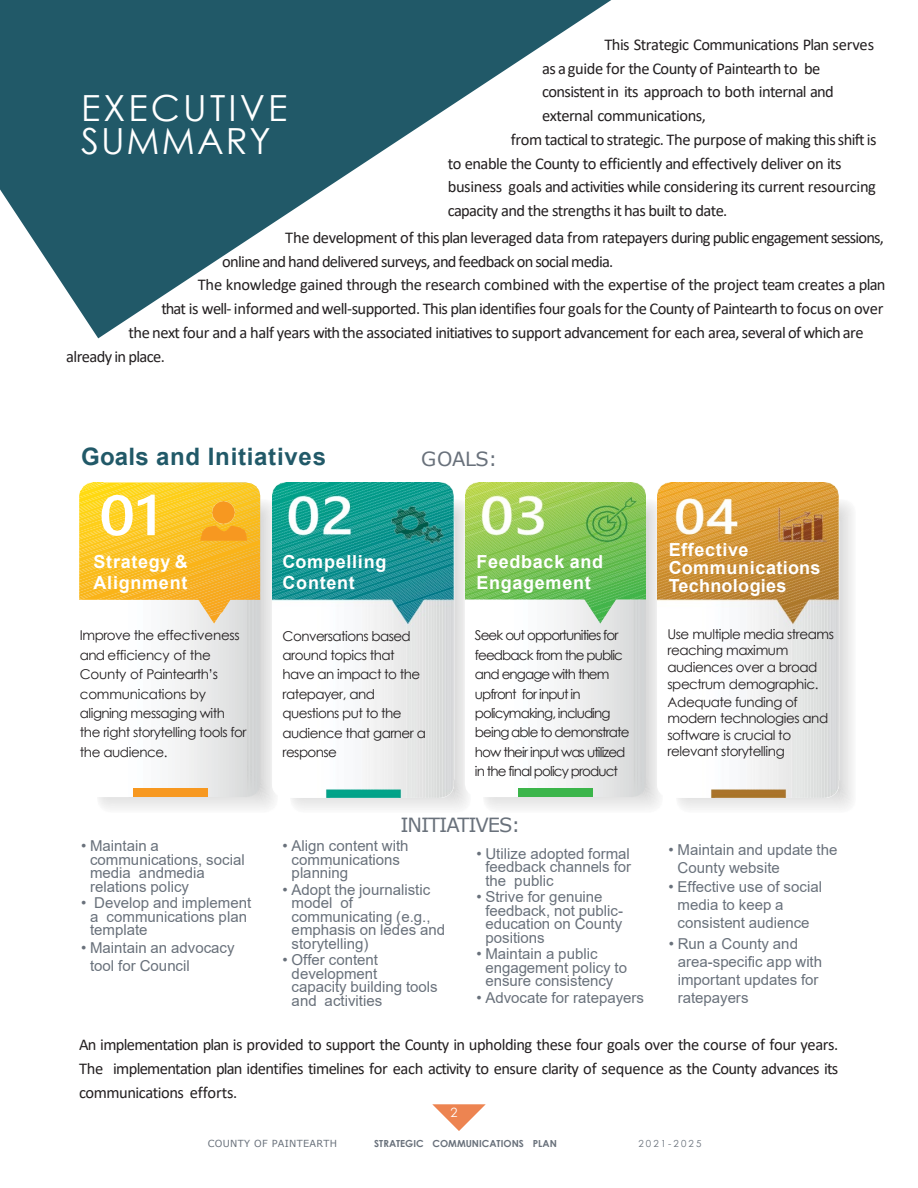
<style>
.page{position:relative;width:918px;height:1188px;background:#fff}
.page>*{position:absolute;margin:0;border:0;box-sizing:border-box;transform-origin:0 0}
.t1{font:36px/32.8px "Century Gothic";letter-spacing:.085em;color:#fff}
.t2{font:700 24px "Arial";letter-spacing:.03em;color:#215968}
.t3{font:19.5px "Verdana";letter-spacing:-.055em;color:#69717b}
.t4{font:700 18px/21.6px "Arial";letter-spacing:.04em;color:#fff}
.t5{font:16.5px/23.7px "Calibri";letter-spacing:-.035em;color:#231f20}
.t6{font:15px/13.5px "Arial";color:#69717b}
.t7{font:13.5px/19.5px "Century Gothic";letter-spacing:-.04em;color:#231f20}
.t8{font:13.5px/19.5px "Century Gothic";letter-spacing:-.07em;color:#231f20}
.t9{font:12.75px "Century Gothic";color:#fff}
.Slide{font:700 9.75px "Century Gothic";color:#69717b}
.t10{font:9.75px "Verdana";letter-spacing:.03em;color:#69717b}
.t11{font:9.75px "Century Gothic";letter-spacing:.215em;color:#69717b}
</style>
<div class="page">
<svg style="left:432px;top:1104px;width:54px;height:27px"></svg>
<img style="left:98px;top:500px;width:177px;height:309px">
<svg style="left:79px;top:482px;width:181px;height:315px"></svg>
<img style="left:212px;top:502px;width:23px;height:22px">
<div style="left:133px;top:789px;width:74px;height:8px;background:#f79820"></div>
<img style="left:291px;top:500px;width:177px;height:309px">
<svg style="left:453px;top:520px;width:1px;height:261px"></svg>
<img style="left:272px;top:482px;width:181px;height:315px">
<img style="left:484px;top:500px;width:176px;height:309px">
<svg style="left:465px;top:624px;width:49px;height:173px"></svg>
<div style="left:514px;top:482px;width:9px;height:315px;background:#fdfeff"></div>
<div style="left:523px;top:482px;width:6px;height:315px;background:#fbfeff"></div>
<div style="left:528px;top:482px;width:9px;height:315px;background:#fafbfc"></div>
<div style="left:537px;top:482px;width:6px;height:315px;background:#f8f9fa"></div>
<hr style="left:543px;top:482px;width:2px;height:315px;background:#f7f9fa">
<hr style="left:545px;top:482px;width:3px;height:315px;background:#f7f8f8">
<div style="left:548px;top:482px;width:6px;height:315px;background:#f6f7f8"></div>
<hr style="left:554px;top:482px;width:3px;height:315px;background:#f5f6f6">
<hr style="left:557px;top:482px;width:3px;height:315px;background:#f4f5f6">
<hr style="left:560px;top:482px;width:3px;height:315px;background:#f4f4f4">
<hr style="left:563px;top:482px;width:3px;height:315px;background:#f3f4f4">
<div style="left:566px;top:482px;width:6px;height:315px;background:#f2f2f3"></div>
<hr style="left:572px;top:482px;width:2px;height:315px;background:#f1f1f2">
<hr style="left:574px;top:482px;width:3px;height:315px;background:#f0f0f0">
<hr style="left:577px;top:482px;width:3px;height:315px;background:#eff0ef">
<hr style="left:580px;top:482px;width:3px;height:315px;background:#eeeeef">
<hr style="left:583px;top:482px;width:1px;height:315px;background:#ededed">
<hr style="left:584px;top:482px;width:2px;height:315px;background:#eceded">
<hr style="left:586px;top:482px;width:3px;height:315px;background:#ebecec">
<hr style="left:589px;top:482px;width:2px;height:315px;background:#ebebeb">
<hr style="left:591px;top:482px;width:3px;height:315px;background:#eaeaea">
<hr style="left:594px;top:482px;width:3px;height:315px;background:#e9e9ea">
<hr style="left:597px;top:482px;width:1px;height:315px;background:#e8e9e9">
<hr style="left:598px;top:482px;width:2px;height:315px;background:#e7e8e9">
<hr style="left:600px;top:482px;width:3px;height:315px;background:#e6e7e8">
<hr style="left:603px;top:482px;width:3px;height:315px;background:#e5e6e6">
<hr style="left:606px;top:482px;width:3px;height:315px;background:#e4e5e5">
<hr style="left:609px;top:482px;width:3px;height:315px;background:#e3e4e4">
<hr style="left:612px;top:482px;width:3px;height:315px;background:#e2e3e3">
<hr style="left:615px;top:482px;width:1px;height:315px;background:#e1e1e2">
<hr style="left:616px;top:482px;width:2px;height:315px;background:#e0e1e2">
<hr style="left:618px;top:482px;width:2px;height:315px;background:#dfe0e1">
<hr style="left:620px;top:482px;width:3px;height:315px;background:#dedfdf">
<hr style="left:623px;top:482px;width:2px;height:315px;background:#dddede">
<hr style="left:625px;top:482px;width:1px;height:315px;background:#dcdede">
<hr style="left:626px;top:482px;width:3px;height:315px;background:#dbdddd">
<hr style="left:629px;top:482px;width:3px;height:315px;background:#dadbdc">
<div style="left:632px;top:624px;width:14px;height:173px;background:#d3d5d6"></div>
<img style="left:465px;top:482px;width:181px;height:142px">
<div style="left:519px;top:789px;width:74px;height:8px;background:#3bb54a"></div>
<img style="left:677px;top:502px;width:176px;height:307px">
<svg style="left:839px;top:520px;width:1px;height:261px"></svg>
<img style="left:658px;top:482px;width:181px;height:315px">
<svg style="left:0;top:0;width:611px;height:338px;fill:#215968"></svg>
<h2 class="t1" style="left:81px;top:91px;width:208px">EXECUTIVE<br>SUMMARY</h2>
<p class="t5" style="left:542px;top:32px;width:333px;text-indent:62px">This Strategic Communications Plan serves as aguide for the County of Paintearth to be consistent in its approach to both internal and external communications,</p>
<p class="t5" style="left:448px;top:127px;width:430px;text-indent:63px">from tactical to strategic. The purpose of making this shift is to enable the County to efficiently and effectively deliver on its business goals and activities while considering its current resourcing capacity and the strengths it has built to date.</p>
<p class="t5" style="left:222px;top:225px;width:663px;text-indent:63px">The development of this plan leveraged data from ratepayers during public engagement sessions, online and hand delivered surveys, and feedback on social media.</p>
<p class="t5" style="left:198px;top:273px;width:689px">The knowledge gained through the research combined with the expertise of the project team creates a plan</p>
<p class="t5" style="left:161px;top:296px;width:723px">that is well- informed and well-supported. This planidentifies four goals for the County of Paintearth to focus on over</p>
<p class="t5" style="left:66px;top:320px;width:799px;text-indent:62px">the next four and a half years withthe associated initiatives to support advancement for each area, several of which are already in place.</p>
<h2 class="t2" style="left:81px;top:440px;width:246px">Goals and Initiatives</h2>
<p class="t3" style="left:421px;top:445px;width:78px">GOALS:</p>
<p class="t4" style="left:94px;top:551px;width:96px">Strategy &amp;<br>Alignment</p>
<p class="t7" style="left:80px;top:625px;width:168px">Improve the effectiveness and efficiency of the<br>County of Paintearth’s communications by aligning messaging with the right storytelling tools for the audience.</p>
<p class="t6" style="left:90px;top:839px;width:156px;text-indent:-9px">• Maintain a communications, social media andmedia relations policy</p>
<p class="t6" style="left:90px;top:896px;width:163px;text-indent:-9px">• Develop and implement a communications plan template</p>
<p class="t6" style="left:90px;top:939px;width:146px;line-height:18px;text-indent:-9px">• Maintain an advocacy tool for Council</p>
<p class="t4" style="left:283px;top:551px;width:105px">Compelling<br>Content</p>
<p class="t7" style="left:283px;top:626px;width:145px">Conversations based around topics that have an impact to the ratepayer, and questions put to the audience that garner a response</p>
<p class="t4" style="left:476px;top:551px;width:128px">Feedback and<br>Engagement</p>
<p class="t8" style="left:475px;top:625px;width:156px">Seek out opportunities for feedback from the public and engage with them upfront for input in policymaking, including being able to demonstrate how their input was utilized in the final policy product</p>
<p class="t3" style="left:401px;top:811px;width:121px">INITIATIVES:</p>
<p class="t6" style="left:292px;top:839px;width:118px;text-indent:-9px">• Align content with communications planning</p>
<p class="t6" style="left:292px;top:883px;width:155px;text-indent:-9px">• Adopt the journalistic model of communicating (e.g., emphasis on ledes and storytelling)</p>
<p class="t6" style="left:292px;top:953px;width:148px;text-indent:-9px">• Offer content development<br>capacity building tools and activities</p>
<p class="t6" style="left:485px;top:847px;width:147px;text-align:justify;text-indent:-9px">• Utilize adopted formal feedback channels for the public</p>
<p class="t6" style="left:485px;top:890px;width:139px;text-indent:-9px">• Strive for genuine feedback, not public&shy;education on County positions</p>
<p class="t6" style="left:485px;top:947px;width:143px;text-indent:-9px">• Maintain a public engagement policy to ensure consistency</p>
<p class="t6" style="left:476px;top:991px;width:169px">• Advocate for ratepayers</p>
<p class="t4" style="left:669px;top:541px;width:153px;line-height:18px">Effective<br>Communications<br>Technologies</p>
<p class="t7" style="left:668px;top:626px;width:168px;line-height:16.5px">Use multiple media streams reaching maximum audiences over a broad spectrum demographic.</p>
<p class="t7" style="left:668px;top:693px;width:162px;line-height:16.5px">Adequate funding of modern technologies and software is crucial to relevant storytelling</p>
<p class="t6" style="left:678px;top:840px;width:161px;line-height:18px;text-indent:-9px">• Maintain and update the<br>County website</p>
<p class="t6" style="left:678px;top:878px;width:146px;line-height:18px;text-indent:-9px">• Effective use of social media to keep a consistent audience</p>
<p class="t6" style="left:678px;top:935px;width:146px;line-height:18px;text-indent:-9px">• Run a County and area-specific app with important updates for ratepayers</p>
<p class="t5" style="left:79px;top:1033px;width:761px;text-align:justify">An implementation plan is provided to support the County in upholding these four goals over the course of four years.<br>The implementation plan identifies timelines for each activity to ensure clarity of sequence as the County advances its communications efforts.</p>
<p class="t9" style="left:451px;top:1103px;width:9px">2</p>
<p class="t10" style="left:208px;top:1137px;width:131px">COUNTY OF PAINTEARTH</p>
<p class="Slide" style="left:374px;top:1136px;width:184px">STRATEGIC COMMUNICATIONS PLAN</p>
<p class="t11" style="left:638px;top:1137px;width:65px">2021-2025</p>
</div>
